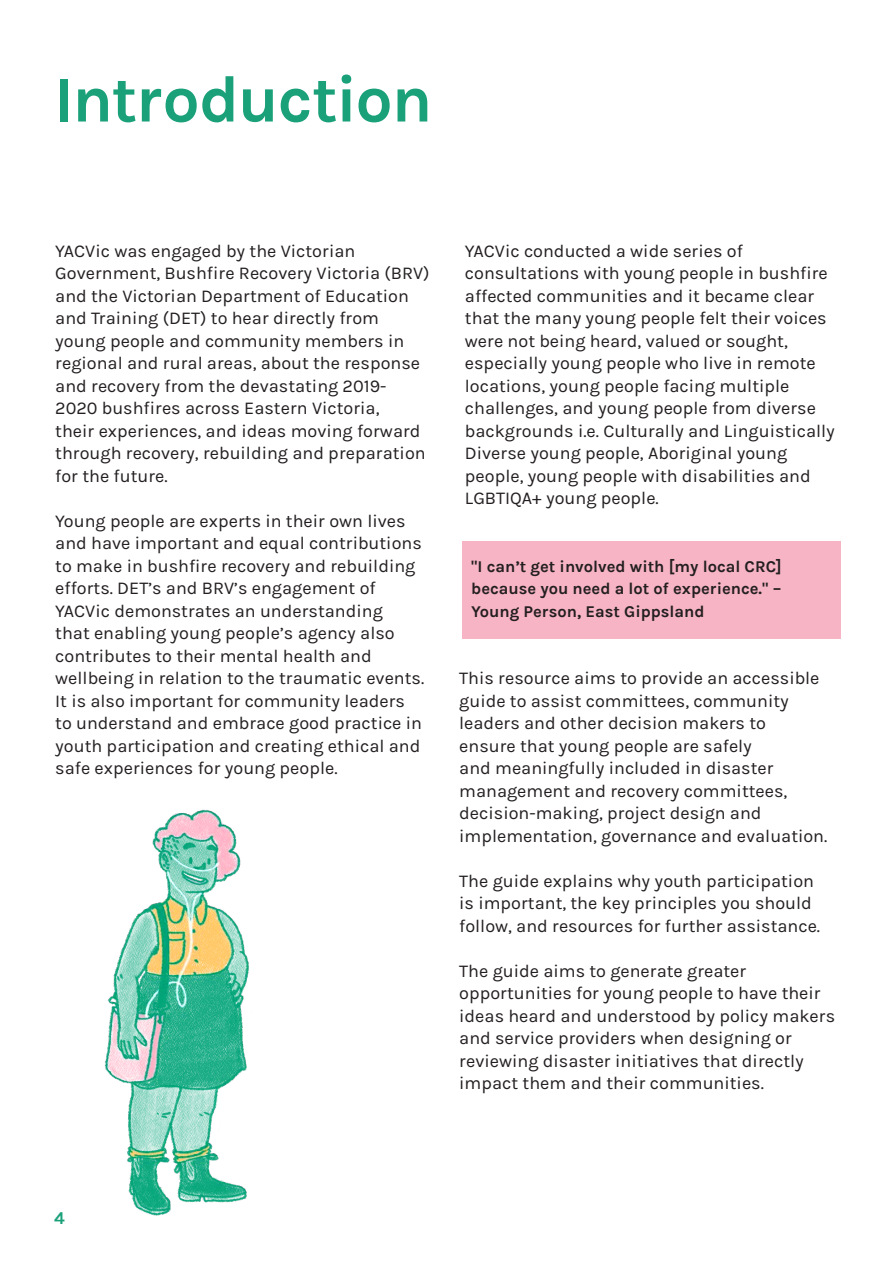
<style>
.page{position:relative;width:893px;height:1263px;background:#fff}
.page>*{position:absolute;margin:0;border:0;box-sizing:border-box;transform-origin:0 0}
.t1{font:700 66px "Karla";letter-spacing:-.025em;color:#1ba17a}
.t2{font:18px/22.5px "Karla";color:#231f20}
.t3{font:700 18px "Karla";color:#1ba17a}
.t4{font:700 16.5px/22.5px "Karla";color:#231f20;text-align:justify}
</style>
<div class="page">
<img style="left:104px;top:809px;width:145px;height:407px">
<div style="left:463px;top:541px;width:378px;height:98px;background:#f7b4c5"></div>
<p class="t1" style="left:54px;top:61px;width:380px">Introduction</p>
<p class="t2" style="left:55px;top:240px;width:376px">YACVic was engaged by the Victorian Government, Bushfire Recovery Victoria (BRV) and the Victorian Department of Education and Training (DET) to hear directly from young people and community members in regional and rural areas, about the response and recovery from the devastating 2019- 2020 bushfires across Eastern Victoria,<br>their experiences, and ideas moving forward through recovery, rebuilding and preparation for the future.</p>
<p class="t2" style="left:55px;top:510px;width:370px">Young people are experts in their own lives and have important and equal contributions to make in bushfire recovery and rebuilding efforts. DET’s and BRV’s engagement of YACVic demonstrates an understanding<br>that enabling young people’s agency also contributes to their mental health and wellbeing in relation to the traumatic events.<br>It is also important for community leaders to understand and embrace good practice in youth participation and creating ethical and safe experiences for young people.</p>
<p class="t2" style="left:465px;top:240px;width:371px">YACVic conducted a wide series of consultations with young people in bushfire affected communities and it became clear that the many young people felt their voices were not being heard, valued or sought, especially young people who live in remote locations, young people facing multiple challenges, and young people from diverse backgrounds i.e. Culturally and Linguistically Diverse young people, Aboriginal young people, young people with disabilities and LGBTIQA+ young people.</p>
<p class="t4" style="left:471px;top:555px;width:312px">"I can’t get involved with [my local CRC] because you need a lot of experience." – Young Person, East Gippsland</p>
<p class="t2" style="left:459px;top:667px;width:370px">This resource aims to provide an accessible guide to assist committees, community leaders and other decision makers to<br>ensure that young people are safely<br>and meaningfully included in disaster management and recovery committees, decision-making, project design and implementation, governance and evaluation.</p>
<p class="t2" style="left:459px;top:870px;width:362px">The guide explains why youth participation is important, the key principles you should follow, and resources for further assistance.</p>
<p class="t2" style="left:459px;top:960px;width:377px">The guide aims to generate greater opportunities for young people to have their ideas heard and understood by policy makers and service providers when designing or reviewing disaster initiatives that directly impact them and their communities.</p>
<p class="t3" style="left:54px;top:1208px;width:12px">4</p>
</div>
